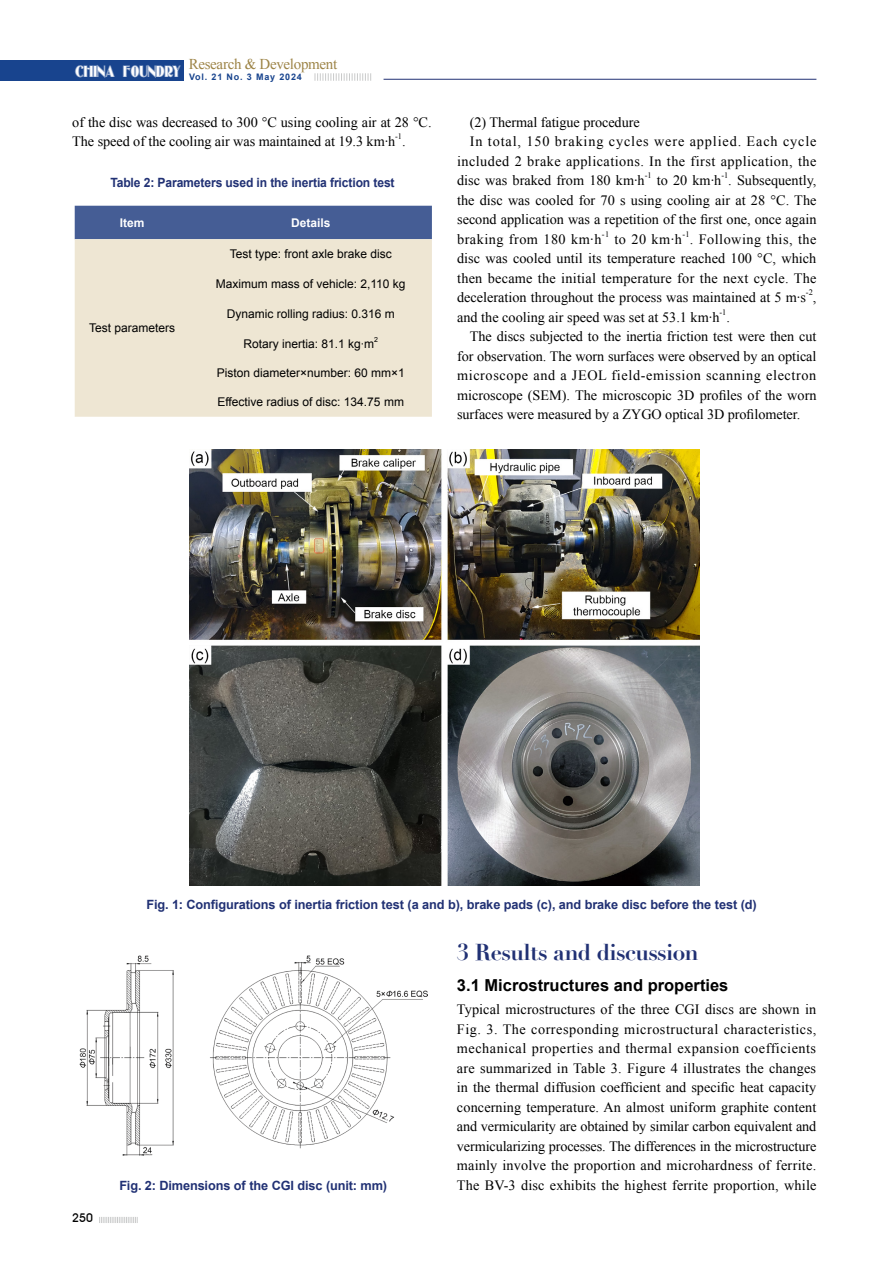
<style>
.page{position:relative;width:893px;height:1263px;background:#fff}
.page>*{position:absolute;margin:0;border:0;box-sizing:border-box;transform-origin:0 0}
.t1{font:700 22.5px "Didot";letter-spacing:-.025em;color:#213174}
.t2{font:700 16.5px "Arial";color:#000}
.t3{font:15px "Times New Roman";letter-spacing:-.02em;color:#9d8447}
.t4{font:14.25px/19.5px "Times New Roman";color:#000;text-align:justify}
.t5{font:14.25px "Times New Roman";letter-spacing:.03em;color:#000}
.t6{font:14.25px "Times New Roman";letter-spacing:.04em;color:#000}
.t7{font:14.25px "Times New Roman";letter-spacing:.06em;color:#000}
.t8{font:700 12.75px "Arial";letter-spacing:-.01em;color:#213174}
.t9{font:700 12.75px "Arial";letter-spacing:-.01em;color:#213174;scale:.95 1}
.t10{font:12px "Arial";color:#000}
.t11{font:700 12px "Arial";color:#fff}
.t12{font:500 12px "Avant Garde IT Cby BT";color:#000}
.t13{font:700 9px "Arial";letter-spacing:.09em;color:#18448e}
.t14{font:8.25px "Times New Roman";color:#000}
.t15{font:7.05px "Arial";color:#000}
</style>
<div class="page">
<svg style="left:99px;top:1217px;width:39px;height:6px"></svg>
<div style="left:0;top:60px;width:184px;height:21px;background:#18448e"></div>
<svg style="left:315px;top:73px;width:56px;height:8px"></svg>
<hr style="left:384px;top:79px;width:432px;height:1px;background:#213174">
<img style="left:190px;top:450px;width:509px;height:435px">
<img style="left:79px;top:955px;width:349px;height:201px">
<div style="left:75px;top:206px;width:357px;height:33px;background:#455d95"></div>
<div style="left:75px;top:239px;width:357px;height:178px;background:#eee6d3"></div>
<p class="t3" style="left:189px;top:54px;width:150px">Research &amp; Development</p>
<p class="t13" style="left:75px;top:70px;width:228px"><sup>CHINA</sup> <sup>FOUNDRY</sup> Vol. 21 No. 3 May 2024</p>
<p class="t4" style="left:72px;top:112px;width:361px">of the disc was decreased to 300 °C using cooling air at 28 °C.<br>The speed of the cooling air was maintained at 19.3 km·h</p>
<p class="t14" style="left:395px;top:131px;width:8px">-1</p>
<p class="t4" style="left:402px;top:131px;width:5px">.</p>
<p class="t9" style="left:110px;top:174px;width:301px">Table 2: Parameters used in the inertia friction test</p>
<p class="t11" style="left:120px;top:215px;width:26px">Item</p>
<p class="t11" style="left:291px;top:215px;width:41px">Details</p>
<p class="t10" style="left:89px;top:320px;width:88px">Test parameters</p>
<p class="t10" style="left:230px;top:246px;width:164px">Test type: front axle brake disc</p>
<p class="t10" style="left:216px;top:276px;width:191px">Maximum mass of vehicle: 2,110 kg</p>
<p class="t10" style="left:227px;top:306px;width:170px">Dynamic rolling radius: 0.316 m</p>
<p class="t10" style="left:243px;top:336px;width:132px">Rotary inertia: 81.1 kg·m</p>
<p class="t15" style="left:374px;top:335px;width:5px">2</p>
<p class="t10" style="left:217px;top:365px;width:190px">Piston diameter×number: 60 mm×1</p>
<p class="t10" style="left:217px;top:394px;width:188px">Effective radius of disc: 134.75 mm</p>
<p class="t4" style="left:470px;top:112px;width:171px">(2) Thermal fatigue procedure</p>
<p class="t7" style="left:470px;top:132px;width:348px">In total, 150 braking cycles were applied. Each cycle</p>
<p class="t5" style="left:457px;top:151px;width:361px">included 2 brake applications. In the first application, the</p>
<p class="t4" style="left:457px;top:170px;width:189px">disc was braked from 180 km·h</p>
<p class="t14" style="left:645px;top:170px;width:8px">-1</p>
<p class="t4" style="left:657px;top:170px;width:66px">to 20 km·h</p>
<p class="t14" style="left:721px;top:170px;width:8px">-1</p>
<p class="t4" style="left:457px;top:170px;width:361px;text-indent:271px">. Subsequently, the disc was cooled for 70 s using cooling air at 28 °C. The second application was a repetition of the first one, once again braking from 180 km·h</p>
<p class="t14" style="left:602px;top:229px;width:9px">-1</p>
<p class="t4" style="left:614px;top:229px;width:69px">to 20 km·h</p>
<p class="t14" style="left:682px;top:229px;width:9px">-1</p>
<p class="t4" style="left:457px;top:229px;width:361px;text-indent:233px">. Following this, the disc was cooled until its temperature reached 100 °C, which then became the initial temperature for the next cycle. The deceleration throughout the process was maintained at 5 m·s</p>
<p class="t14" style="left:806px;top:287px;width:8px">-2</p>
<p class="t4" style="left:813px;top:287px;width:5px">,</p>
<p class="t4" style="left:457px;top:307px;width:264px">and the cooling air speed was set at 53.1 km·h</p>
<p class="t14" style="left:719px;top:307px;width:8px">-1</p>
<p class="t4" style="left:726px;top:307px;width:5px">.</p>
<p class="t4" style="left:470px;top:326px;width:348px">The discs subjected to the inertia friction test were then cut</p>
<p class="t4" style="left:457px;top:346px;width:361px">for observation. The worn surfaces were observed by an optical</p>
<p class="t6" style="left:457px;top:366px;width:361px">microscope and a JEOL field-emission scanning electron</p>
<p class="t4" style="left:457px;top:385px;width:361px">microscope (SEM). The microscopic 3D profiles of the worn</p>
<p class="t4" style="left:457px;top:404px;width:345px">surfaces were measured by a ZYGO optical 3D profilometer.</p>
<p class="t8" style="left:147px;top:896px;width:612px">Fig. 1: Configurations of inertia friction test (a and b), brake pads (c), and brake disc before the test (d)</p>
<p class="t12" style="left:72px;top:1211px;width:22px">250</p>
<p class="t8" style="left:119px;top:1177px;width:269px">Fig. 2: Dimensions of the CGI disc (unit: mm)</p>
<h1 class="t1" style="left:457px;top:938px;width:243px">3 Results and discussion</h1>
<p class="t2" style="left:457px;top:974px;width:273px">3.1 Microstructures and properties</p>
<p class="t4" style="left:457px;top:999px;width:361px">Typical microstructures of the three CGI discs are shown in Fig. 3. The corresponding microstructural characteristics, mechanical properties and thermal expansion coefficients are summarized in Table 3. Figure 4 illustrates the changes in the thermal diffusion coefficient and specific heat capacity concerning temperature. An almost uniform graphite content and vermicularity are obtained by similar carbon equivalent and vermicularizing processes. The differences in the microstructure mainly involve the proportion and microhardness of ferrite.<br>The BV-3 disc exhibits the highest ferrite proportion, while</p>
</div>
